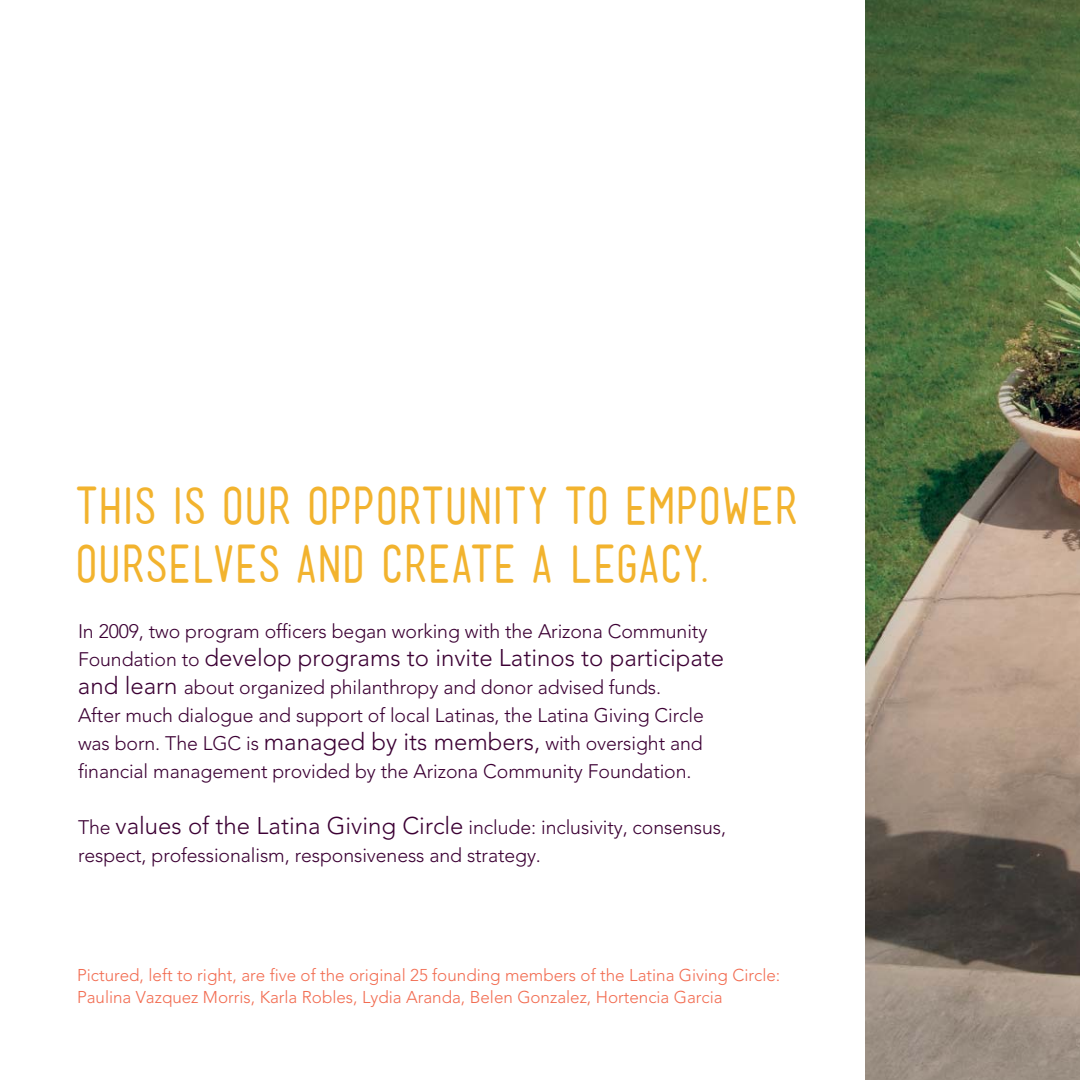
<style>
.page{position:relative;width:1080px;height:1080px;background:#fff}
.page>*{position:absolute;margin:0;border:0;box-sizing:border-box;transform-origin:0 0}
.t1{font:50px/58px "Mensch";letter-spacing:-.015em;color:#f2b32e}
.t2{font:300 24px "Avenir";color:#3c0034}
.t3{font:300 19.6px/28px "Avenir";letter-spacing:-.005em;color:#3c0034}
.t4{font:300 17px/22.4px "Avenir";color:#f26c51}
.s1{font-size:19.6px}
.s2{font-size:24px}
</style>
<div class="page">
<img style="left:865px;top:0;width:215px;height:1080px">
<h1 class="t1" style="left:75px;top:482px;width:725px">THIS IS OUR OPPORTUNITY TO EMPOWER<br>OURSELVES AND CREATE A LEGACY.</h1>
<p class="t3" style="left:78px;top:619px;width:631px">In 2009, two program officers began working with the Arizona Community</p>
<p class="t2" style="left:78px;top:648px;width:648px"><span class="s1">Foundation to</span> develop programs to invite Latinos to participate</p>
<p class="t3" style="left:78px;top:675px;width:627px"><span class="s2">and learn</span> about organized philanthropy and donor advised funds.<br>After much dialogue and support of local Latinas, the Latina Giving Circle was born. The LGC is <span class="s2">managed by its members,</span> with oversight and financial management provided by the Arizona Community Foundation.</p>
<p class="t3" style="left:78px;top:815px;width:650px">The <span class="s2">values of the Latina Giving Circle</span> include: inclusivity, consensus, respect, professionalism, responsiveness and strategy.</p>
<p class="t4" style="left:77px;top:965px;width:705px">Pictured, left to right, are five of the original 25 founding members of the Latina Giving Circle:<br>Paulina Vazquez Morris, Karla Robles, Lydia Aranda, Belen Gonzalez, Hortencia Garcia</p>
</div>
